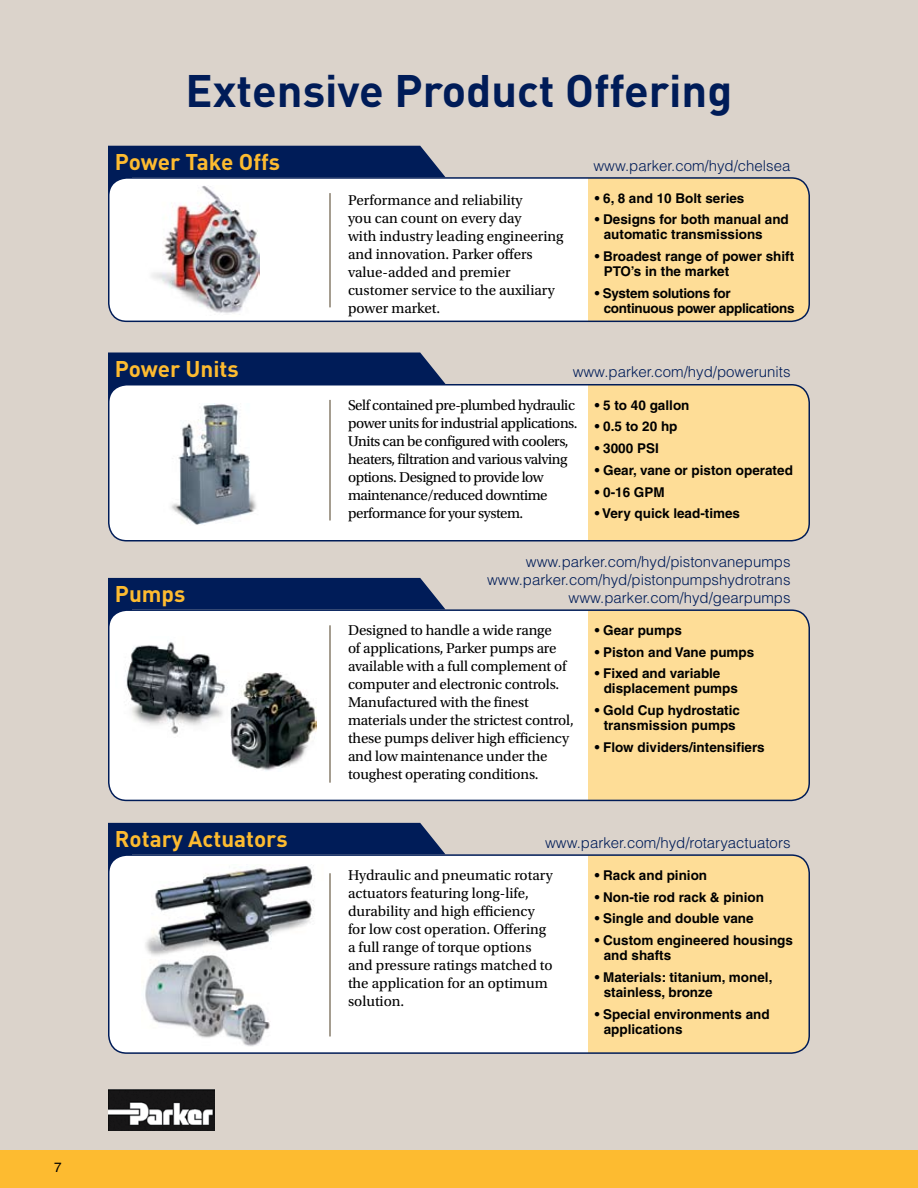
<style>
.page{position:relative;width:918px;height:1188px;background:#fff}
.page>*{position:absolute;margin:0;border:0;box-sizing:border-box;transform-origin:0 0}
.t1{font:700 45px "DIN";color:#001c58}
.t2{font:700 22.5px "DIN";color:#fdbb30}
.t3{font:15px/18px "Utopia Std";letter-spacing:-.01em;color:#000}
.t4{font:15px/18px "Utopia Std";letter-spacing:-.03em;color:#000}
.t5{font:300 15px/18px "Helvetica";color:#001c58;text-align:right}
.t6{font:700 13.5px/15px "Helvetica";color:#000}
.t7{font:700 13.5px/15px "Helvetica";letter-spacing:-.02em;color:#000}
.t8{font:13.5px "Helvetica";color:#000}
</style>
<div class="page">
<div style="left:0;top:0;width:918px;height:1150px;background:#dbd3cb"></div>
<div style="left:108px;top:599px;width:23px;height:96px;background:#001c58"></div>
<div style="left:109px;top:610px;width:700px;height:190px;background:#fff;border-radius:18px"></div>
<div style="left:589px;top:610px;width:220px;height:190px;background:#fedd97"></div>
<div style="left:108px;top:609px;width:702px;height:192px;border:2px solid #001c58;border-radius:18px"></div>
<div style="left:108px;top:578px;width:338px;height:31px;background:#001c58"></div>
<hr style="left:329px;top:625px;width:2px;height:158px;background:#887d6c">
<img style="left:126px;top:642px;width:102px;height:92px">
<img style="left:231px;top:673px;width:86px;height:98px">
<div style="left:108px;top:155px;width:23px;height:104px;background:#001c58"></div>
<div style="left:109px;top:178px;width:700px;height:143px;background:#fff;border-radius:18px"></div>
<div style="left:589px;top:178px;width:220px;height:143px;background:#fedd97"></div>
<div style="left:108px;top:177px;width:702px;height:145px;border:2px solid #001c58;border-radius:18px"></div>
<img style="left:151px;top:186px;width:109px;height:127px">
<div style="left:108px;top:146px;width:338px;height:31px;background:#001c58"></div>
<hr style="left:329px;top:193px;width:2px;height:114px;background:#887d6c">
<div style="left:108px;top:382px;width:23px;height:112px;background:#001c58"></div>
<div style="left:109px;top:385px;width:700px;height:156px;background:#fff;border-radius:18px"></div>
<div style="left:589px;top:385px;width:220px;height:156px;background:#fedd97"></div>
<div style="left:108px;top:384px;width:702px;height:158px;border:2px solid #001c58;border-radius:18px"></div>
<div style="left:108px;top:352px;width:338px;height:32px;background:#001c58"></div>
<hr style="left:329px;top:400px;width:2px;height:120px;background:#887d6c">
<img style="left:171px;top:404px;width:86px;height:121px">
<div style="left:108px;top:833px;width:23px;height:96px;background:#001c58"></div>
<div style="left:109px;top:855px;width:700px;height:198px;background:#fff;border-radius:18px"></div>
<div style="left:589px;top:855px;width:220px;height:198px;background:#fedd97"></div>
<div style="left:108px;top:854px;width:702px;height:200px;border:2px solid #001c58;border-radius:18px"></div>
<div style="left:108px;top:823px;width:338px;height:31px;background:#001c58"></div>
<hr style="left:329px;top:873px;width:2px;height:163px;background:#887d6c">
<img style="left:147px;top:865px;width:167px;height:77px">
<img style="left:145px;top:942px;width:125px;height:104px">
<div style="left:0;top:1150px;width:918px;height:38px;background:#fdbb30"></div>
<img style="left:108px;top:1089px;width:107px;height:41px">
<p class="t8" style="left:54px;top:1159px;width:9px">7</p>
<h1 class="t1" style="left:186px;top:62px;width:548px">Extensive Product Offering</h1>
<h2 class="t2" style="left:115px;top:147px;width:167px">Power Take Offs</h2>
<h2 class="t2" style="left:115px;top:354px;width:125px">Power Units</h2>
<h2 class="t2" style="left:115px;top:579px;width:72px">Pumps</h2>
<h2 class="t2" style="left:115px;top:824px;width:174px">Rotary Actuators</h2>
<p class="t5" style="left:593px;top:156px;width:199px">www.parker.com/hyd/chelsea</p>
<p class="t3" style="left:348px;top:191px;width:217px">Performance and reliability<br>you can count on every day<br>with industry leading engineering and innovation. Parker offers value-added and premier customer service to the auxiliary power market.</p>
<p class="t6" style="left:595px;top:190px;width:151px">• 6, 8 and 10 Bolt series</p>
<p class="t6" style="left:604px;top:212px;width:187px;text-indent:-9px">• Designs for both manual and automatic transmissions</p>
<p class="t6" style="left:604px;top:249px;width:192px;text-indent:-9px">• Broadest range of power shift<br>PTO’s in the market</p>
<p class="t7" style="left:604px;top:285px;width:192px;text-indent:-9px">• System solutions for continuous power applications</p>
<p class="t5" style="left:573px;top:362px;width:219px">www.parker.com/hyd/powerunits</p>
<p class="t4" style="left:348px;top:396px;width:231px">Self contained pre-plumbed hydraulic power units for industrial applications.<br>Units can be configured with coolers, heaters, filtration and various valving options. Designed to provide low maintenance/reduced downtime performance for your system.</p>
<p class="t6" style="left:595px;top:397px;width:96px">• 5 to 40 gallon</p>
<p class="t6" style="left:595px;top:419px;width:84px">• 0.5 to 20 hp</p>
<p class="t6" style="left:595px;top:441px;width:66px">• 3000 PSI</p>
<p class="t6" style="left:595px;top:462px;width:200px">• Gear, vane or piston operated</p>
<p class="t6" style="left:595px;top:484px;width:71px">• 0-16 GPM</p>
<p class="t6" style="left:595px;top:506px;width:147px">• Very quick lead-times</p>
<p class="t5" style="left:487px;top:552px;width:305px">www.parker.com/hyd/pistonvanepumps www.parker.com/hyd/pistonpumpshydrotrans www.parker.com/hyd/gearpumps</p>
<p class="t3" style="left:348px;top:622px;width:227px">Designed to handle a wide range<br>of applications, Parker pumps are available with a full complement of computer and electronic controls.<br>Manufactured with the finest materials under the strictest control, these pumps deliver high efficiency and low maintenance under the toughest operating conditions.</p>
<p class="t6" style="left:595px;top:622px;width:89px">• Gear pumps</p>
<p class="t6" style="left:595px;top:644px;width:161px">• Piston and Vane pumps</p>
<p class="t6" style="left:604px;top:666px;width:136px;text-indent:-9px">• Fixed and variable displacement pumps</p>
<p class="t6" style="left:595px;top:703px;width:147px;text-align:center">• Gold Cup hydrostatic transmission pumps</p>
<p class="t6" style="left:595px;top:739px;width:171px">• Flow dividers/intensifiers</p>
<p class="t5" style="left:545px;top:833px;width:247px">www.parker.com/hyd/rotaryactuators</p>
<p class="t3" style="left:348px;top:867px;width:206px">Hydraulic and pneumatic rotary actuators featuring long-life, durability and high efficiency for low cost operation. Offering a full range of torque options and pressure ratings matched to the application for an optimum solution.</p>
<p class="t6" style="left:595px;top:867px;width:114px">• Rack and pinion</p>
<p class="t6" style="left:595px;top:889px;width:171px">• Non-tie rod rack &amp; pinion</p>
<p class="t6" style="left:595px;top:911px;width:160px">• Single and double vane</p>
<p class="t6" style="left:604px;top:933px;width:191px;text-indent:-9px">• Custom engineered housings and shafts</p>
<p class="t6" style="left:604px;top:969px;width:170px;text-indent:-9px">• Materials: titanium, monel, stainless, bronze</p>
<p class="t6" style="left:604px;top:1006px;width:167px;text-indent:-9px">• Special environments and applications</p>
</div>
